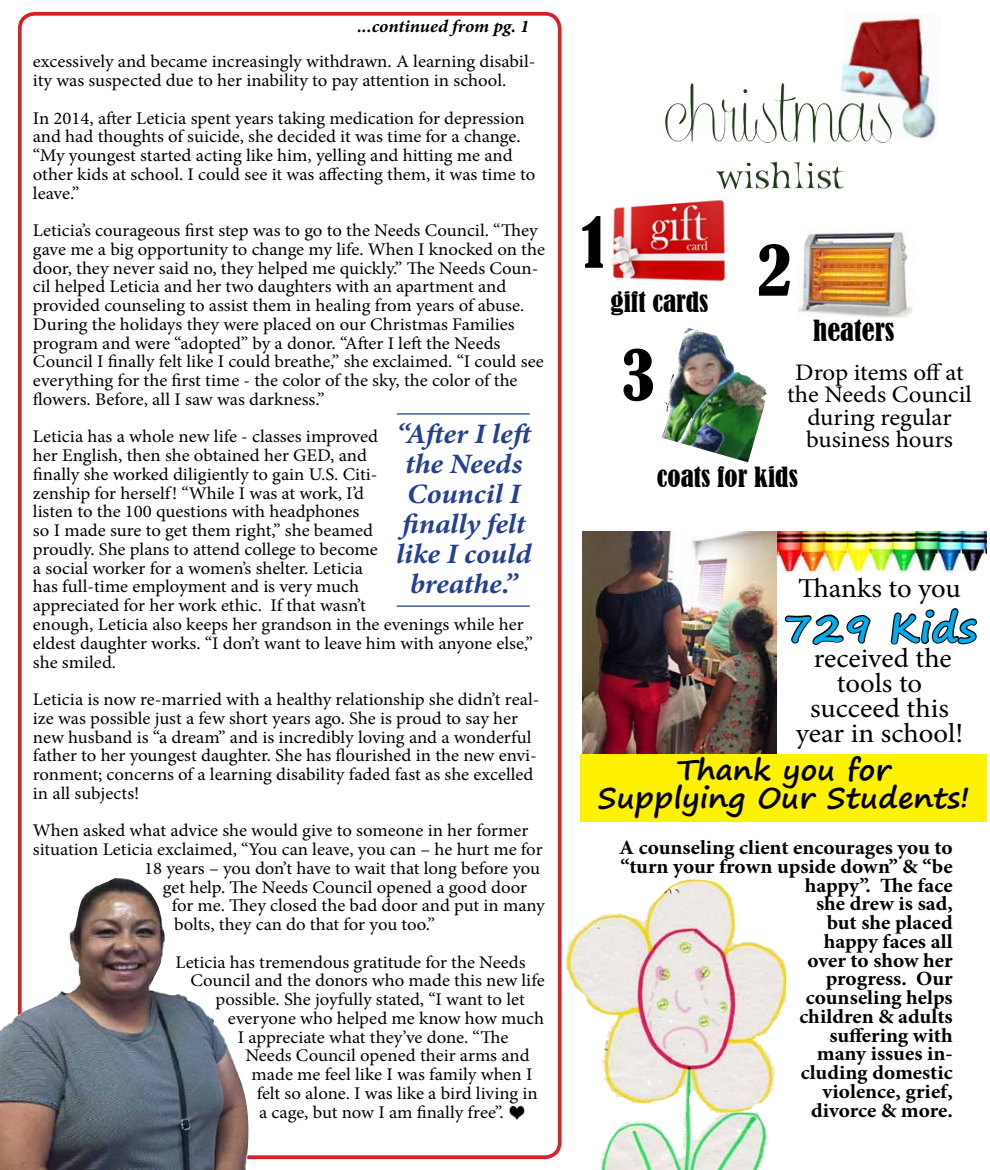
<style>
.page{position:relative;width:990px;height:1170px;background:#fff}
.page>*{position:absolute;margin:0;border:0;box-sizing:border-box;transform-origin:0 0}
.t1{font:condensed 65.25px "Bernard";color:#000;scale:1.05 1}
.t2{font:700 39.25px "Segoe Print";color:#00aeef;scale:1.05 1}
.t3{font:700 28.5px/27.5px "Segoe Print";color:#000;text-align:center;scale:1.05 1}
.t4{font:italic 700 28.12px/30px "Minion Pro";letter-spacing:-.005em;color:#25408f;text-align:center;scale:1.07 1}
.t5{font:27.38px/25px "Minion Pro";color:#000;text-align:center;scale:1.05 1}
.t6{font:condensed 27.38px "Bernard";color:#000;scale:1.05 1}
.t7{font:condensed 26.12px "Bernard";color:#000;scale:1.05 1}
.t8{font:23.75px/22.5px "Minion Pro";letter-spacing:-.005em;color:#000;text-align:center;scale:1.05 1}
.t9{font:700 20.12px/18.8px "Minion Pro";color:#000;text-align:right;scale:1.05 1}
.t10{font:17.75px/18.8px "Minion Pro";letter-spacing:-.005em;color:#000;scale:1.05 1}
.t11{font:italic 700 17.75px "Minion Pro";letter-spacing:-.005em;color:#000;scale:1.05 1}
</style>
<div class="page">
<img style="left:777px;top:531px;width:210px;height:41px">
<img style="left:612px;top:199px;width:114px;height:83px">
<img style="left:841px;top:14px;width:96px;height:126px">
<img style="left:509px;top:1106px;width:16px;height:14px">
<div style="left:18px;top:12px;width:544px;height:1147px;border:4px solid #d2232a;border-radius:15px"></div>
<img style="left:0;top:878px;width:251px;height:292px">
<hr style="left:397px;top:413px;width:133px;height:2px;background:#25408f">
<hr style="left:397px;top:605px;width:133px;height:2px;background:#25408f">
<img style="left:665px;top:83px;width:229px;height:60px">
<img style="left:798px;top:230px;width:115px;height:88px">
<img style="left:662px;top:328px;width:105px;height:134px">
<img style="left:583px;top:531px;width:194px;height:224px">
<svg style="left:784px;top:614px;width:87px;height:31px"></svg>
<svg style="left:890px;top:608px;width:87px;height:37px"></svg>
<div style="left:581px;top:755px;width:406px;height:67px;background:#fff200"></div>
<img style="left:566px;top:880px;width:120px;height:204px">
<img style="left:624px;top:1112px;width:107px;height:46px">
<p class="t11" style="left:357px;top:13px;width:166px">...continued from pg. 1</p>
<p class="t10" style="left:33px;top:52px;width:480px">excessively and became increasingly withdrawn. A learning disabil&shy;ity was suspected due to her inability to pay attention in school.</p>
<p class="t10" style="left:33px;top:109px;width:480px">In 2014, after Leticia spent years taking medication for depression and had thoughts of suicide, she decided it was time for a change. “My youngest started acting like him, yelling and hitting me and other kids at school. I could see it was affecting them, it was time to leave.”</p>
<p class="t10" style="left:33px;top:221px;width:489px">Leticia’s courageous first step was to go to the Needs Council. “They gave me a big opportunity to change my life. When I knocked on the door, they never said no, they helped me quickly.” The Needs Coun&shy;cil helped Leticia and her two daughters with an apartment and provided counseling to assist them in healing from years of abuse.<br>During the holidays they were placed on our Christmas Families program and were “adopted” by a donor. “After I left the Needs Council I finally felt like I could breathe,” she exclaimed. “I could see everything for the first time - the color of the sky, the color of the flowers. Before, all I saw was darkness.”</p>
<p class="t10" style="left:33px;top:427px;width:478px">Leticia has a whole new life - classes improved<br>her English, then she obtained her GED, and<br>finally she worked diligiently to gain U.S. Citi-<br>zenship for herself! “While I was at work, I’d<br>listen to the 100 questions with headphones<br>so I made sure to get them right,” she beamed<br>proudly. She plans to attend college to become<br>a social worker for a women’s shelter. Leticia<br>has full-time employment and is very much<br>appreciated for her work ethic. If that wasn’t<br>enough, Leticia also keeps her grandson in the evenings while her eldest daughter works. “I don’t want to leave him with anyone else,” she smiled.</p>
<p class="t10" style="left:33px;top:690px;width:484px">Leticia is now re-married with a healthy relationship she didn’t real&shy;ize was possible just a few short years ago. She is proud to say her new husband is “a dream” and is incredibly loving and a wonderful father to her youngest daughter. She has flourished in the new envi&shy;ronment; concerns of a learning disability faded fast as she excelled in all subjects!</p>
<p class="t10" style="left:33px;top:821px;width:473px">When asked what advice she would give to someone in her former</p>
<p class="t10" style="left:33px;top:840px;width:487px">situation Leticia exclaimed, “You can leave, you can – he hurt me for</p>
<p class="t10" style="left:144px;top:859px;width:379px">18 years – you don’t have to wait that long before you</p>
<p class="t10" style="left:163px;top:878px;width:348px">get help. The Needs Council opened a good door</p>
<p class="t10" style="left:172px;top:896px;width:357px">for me. They closed the bad door and put in many</p>
<p class="t10" style="left:174px;top:915px;width:250px">bolts, they can do that for you too.”</p>
<p class="t10" style="left:175px;top:953px;width:335px">Leticia has tremendous gratitude for the Needs</p>
<p class="t10" style="left:190px;top:971px;width:339px">Council and the donors who made this new life</p>
<p class="t10" style="left:215px;top:990px;width:296px">possible. She joyfully stated, “I want to let</p>
<p class="t10" style="left:228px;top:1009px;width:303px">everyone who helped me know how much</p>
<p class="t10" style="left:238px;top:1028px;width:259px">I appreciate what they’ve done. “The</p>
<p class="t10" style="left:245px;top:1046px;width:272px">Needs Council opened their arms and</p>
<p class="t10" style="left:252px;top:1065px;width:269px">made me feel like I was family when I</p>
<p class="t10" style="left:257px;top:1084px;width:269px">felt so alone. I was like a bird living in</p>
<p class="t10" style="left:259px;top:1103px;width:234px">a cage, but now I am finally free”.</p>
<h3 class="t4" style="left:396px;top:419px;width:133px">“After I left the Needs<br>Council I finally felt like I could breathe.”</h3>
<h1 class="t1" style="left:581px;top:205px;width:26px">1</h1>
<h3 class="t7" style="left:611px;top:287px;width:95px">gift cards</h3>
<h1 class="t1" style="left:621px;top:338px;width:34px">3</h1>
<h1 class="t1" style="left:757px;top:233px;width:34px">2</h1>
<h3 class="t6" style="left:813px;top:314px;width:79px">heaters</h3>
<h3 class="t8" style="left:787px;top:361px;width:177px">Drop items off at the Needs Council during regular business hours</h3>
<h3 class="t7" style="left:657px;top:462px;width:136px">coats for kids</h3>
<h3 class="t5" style="left:798px;top:576px;width:156px">Thanks to you</h3>
<h2 class="t2" style="left:783px;top:592px;width:186px">729 Kids</h2>
<h3 class="t5" style="left:796px;top:646px;width:161px">received the tools to succeed this year in school!</h3>
<h3 class="t3" style="left:598px;top:755px;width:356px">Thank you for<br>Supplying Our Students!</h3>
<p class="t9" style="left:619px;top:838px;width:319px">A counseling client encourages you to “turn your frown upside down” &amp; “be happy”. The face<br>she drew is sad,<br>but she placed<br>happy faces all<br>over to show her<br>progress. Our<br>counseling helps<br>children &amp; adults<br>suffering with<br>many issues in-<br>cluding domestic<br>violence, grief,<br>divorce &amp; more.</p>
</div>
